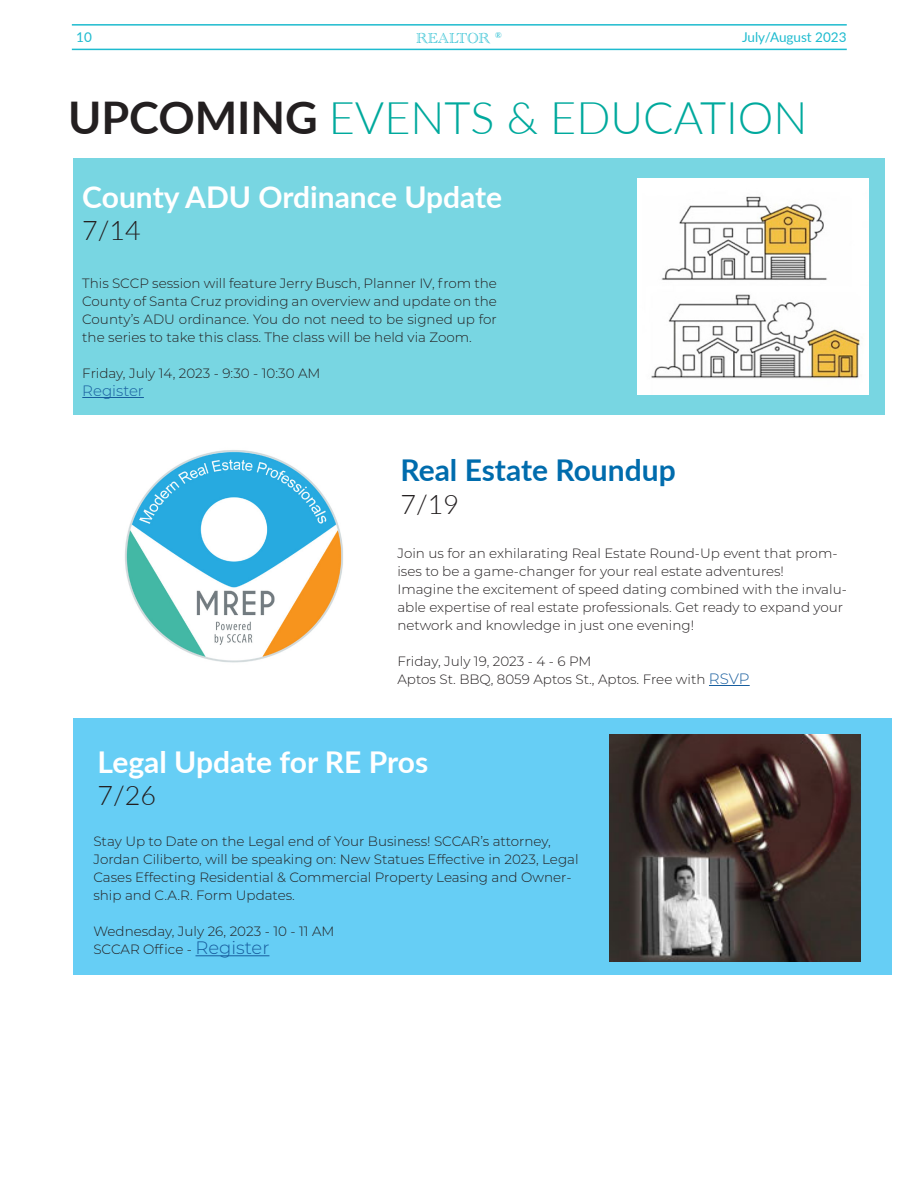
<style>
.page{position:relative;width:918px;height:1188px;background:#fff}
.page>*{position:absolute;margin:0;border:0;box-sizing:border-box;transform-origin:0 0}
.t1{font:300 45px "Lato";color:#00a99d}
.t2{font:700 30px "Lato";color:#fff}
.t3{font:700 30px "Lato";color:#006cad}
.t4{font:300 27px "Lato";color:#231f20}
.t5{font:15px "Academy Engraved Let Plain";color:#1ebbcf}
.t6{font:300 15px "Montserrat";color:#175d9e}
.t7{font:300 13.5px/18px "Montserrat";color:#231f20}
.t8{font:13.5px "Lato";color:#1ebbcf}
.s1{font-weight:700;color:#231f20}
.s2{font-size:15px;color:#175d9e}
.s3{font-size:18px;color:#175d9e}
</style>
<div class="page">
<hr style="left:72px;top:24px;width:775px;height:2px;background:#1ebbcf">
<hr style="left:72px;top:49px;width:775px;height:1px;background:#1ebbcf">
<div style="left:74px;top:719px;width:818px;height:256px;background:#66cef5"></div>
<div style="left:74px;top:158px;width:811px;height:257px;background:#78d6e2"></div>
<img style="left:125px;top:450px;width:218px;height:213px">
<hr style="left:709px;top:685px;width:41px;height:1px;background:#175d9e">
<hr style="left:82px;top:397px;width:62px;height:1px;background:#175d9e">
<img style="left:637px;top:179px;width:231px;height:216px">
<hr style="left:196px;top:955px;width:73px;height:1px;background:#175d9e">
<img style="left:609px;top:734px;width:252px;height:227px">
<p class="t5" style="left:416px;top:30px;width:87px">REALTOR <sup>®</sup></p>
<p class="t8" style="left:76px;top:28px;width:17px">10</p>
<p class="t8" style="left:742px;top:28px;width:106px">July/August 2023</p>
<p class="t1" style="left:68px;top:87px;width:741px"><span class="s1">UPCOMING</span> EVENTS &amp; EDUCATION</p>
<p class="t2" style="left:82px;top:175px;width:422px">County ADU Ordinance Update</p>
<p class="t4" style="left:82px;top:211px;width:60px">7/14</p>
<p class="t7" style="left:82px;top:274px;width:416px;text-align:justify">This SCCP session will feature Jerry Busch, Planner IV, from the County of Santa Cruz providing an overview and update on the County’s ADU ordinance. You do not need to be signed up for the series to take this class. The class will be held via Zoom.</p>
<p class="t7" style="left:82px;top:364px;width:240px">Friday, July 14, 2023 - 9:30 - 10:30 AM</p>
<p class="t6" style="left:82px;top:380px;width:63px">Register</p>
<p class="t3" style="left:400px;top:448px;width:277px">Real Estate Roundup</p>
<p class="t4" style="left:400px;top:485px;width:60px">7/19</p>
<p class="t7" style="left:397px;top:544px;width:442px">Join us for an exhilarating Real Estate Round-Up event that prom&shy;ises to be a game-changer for your real estate adventures!</p>
<p class="t7" style="left:397px;top:580px;width:451px">Imagine the excitement of speed dating combined with the invalu&shy;able expertise of real estate professionals. Get ready to expand your network and knowledge in just one evening!</p>
<p class="t7" style="left:397px;top:652px;width:354px">Friday, July 19, 2023 - 4 - 6 PM<br>Aptos St. BBQ, 8059 Aptos St., Aptos. Free with <span class="s2">RSVP</span></p>
<p class="t2" style="left:98px;top:740px;width:332px">Legal Update for RE Pros</p>
<p class="t4" style="left:98px;top:777px;width:60px">7/26</p>
<p class="t7" style="left:93px;top:832px;width:487px">Stay Up to Date on the Legal end of Your Business! SCCAR’s attorney, Jordan Ciliberto, will be speaking on: New Statues Effective in 2023, Legal Cases Effecting Residential &amp; Commercial Property Leasing and Owner&shy;ship and C.A.R. Form Updates.</p>
<p class="t7" style="left:93px;top:922px;width:243px">Wednesday, July 26, 2023 - 10 - 11 AM<br>SCCAR Office - <span class="s3">Register</span></p>
</div>
